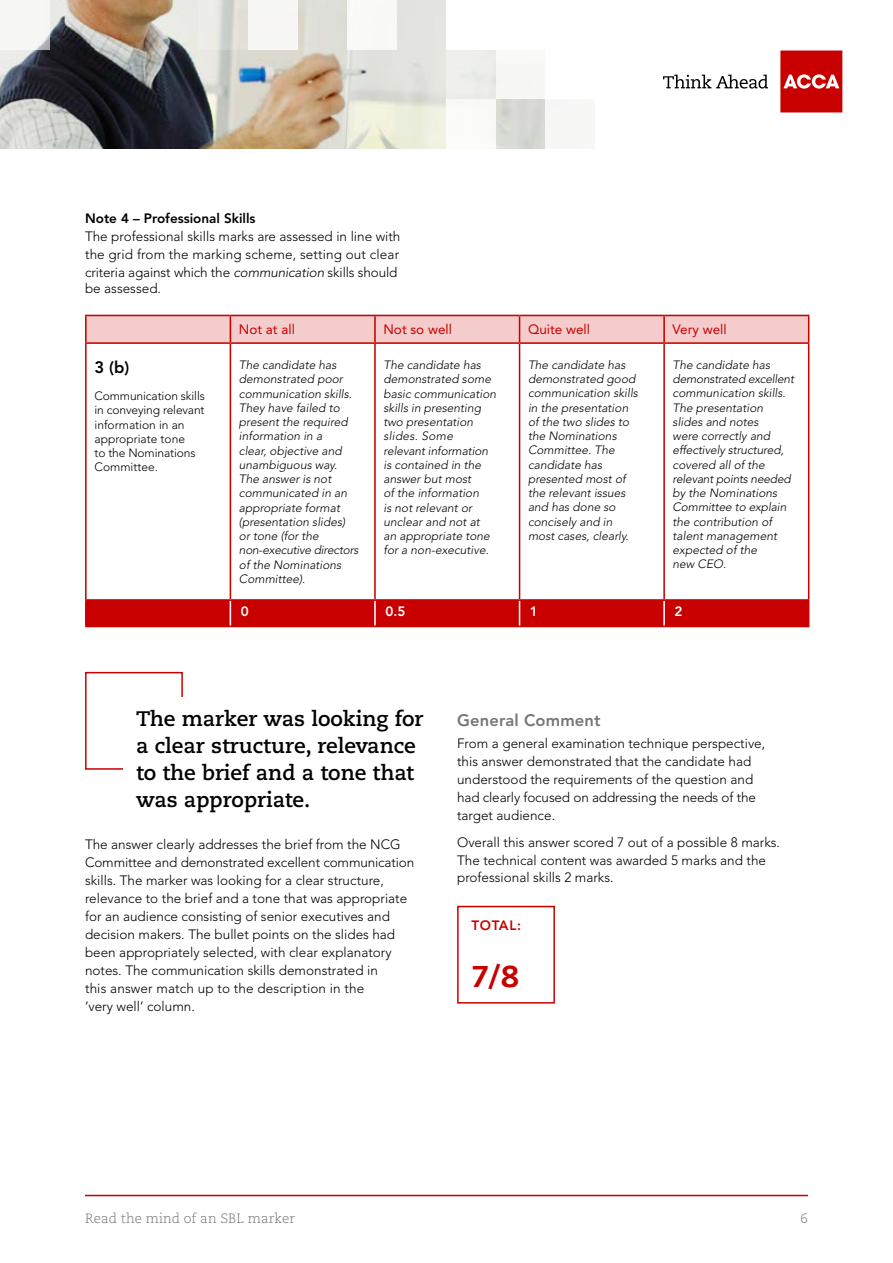
<style>
.page{position:relative;width:893px;height:1263px;background:#fff}
.page>*{position:absolute;margin:0;border:0;box-sizing:border-box;transform-origin:0 0}
.t1{font:800 30px "Caecilia";color:#c80000}
.t2{font:700 21px/27px "Caecilia";color:#000}
.t3{font:800 16.5px "Avenir LT Std";letter-spacing:.01em;color:#747678}
.t4{font:800 16.5px "Avenir LT Std";color:#000}
.t5{font:300 13.5px/18px "Avenir LT Std";color:#000}
.t6{font:13.5px "Avenir LT Std";color:#c80000}
.t7{font:300 13.5px "Caecilia";color:#747678}
.t8{font:800 13.5px "Avenir LT Std";color:#000}
.t9{font:800 13.5px "Avenir LT Std";letter-spacing:.05em;color:#c80000}
.t10{font:800 13.5px "Avenir LT Std";color:#fff}
.t11{font:italic 300 12px/14.2px "Avenir LT Std";color:#000}
.t12{font:300 12px/14.2px "Avenir LT Std";letter-spacing:-.01em;color:#000}
.s1{font-style:italic}
</style>
<div class="page">
<div style="left:0;top:0;width:50px;height:50px;background:#f7f7f5"></div>
<svg style="left:149px;top:0;width:49px;height:50px;background:#cdc7bd"></svg>
<svg style="left:50px;top:0;width:49px;height:50px;background:#978a80"></svg>
<svg style="left:198px;top:0;width:50px;height:50px;background:#e0e1db"></svg>
<div style="left:248px;top:0;width:50px;height:50px;background:#f7f7f4"></div>
<div style="left:298px;top:0;width:49px;height:50px;background:linear-gradient(to right,#deddd4,#ddded9)"></div>
<div style="left:347px;top:0;width:50px;height:50px;background:#f9f9f8"></div>
<div style="left:397px;top:0;width:49px;height:50px;background:#e3e4df"></div>
<svg style="left:99px;top:50px;width:50px;height:49px;background:#505255"></svg>
<svg style="left:99px;top:0;width:50px;height:50px;background:#aa8360"></svg>
<svg style="left:0;top:50px;width:50px;height:49px;background:#5d606a"></svg>
<svg style="left:149px;top:50px;width:49px;height:49px;background:#464a52"></svg>
<div style="left:50px;top:50px;width:49px;height:49px;background:linear-gradient(to right,#1e1d24,#111015)"></div>
<svg style="left:198px;top:50px;width:50px;height:49px;background:#c5cbc8"></svg>
<svg style="left:248px;top:50px;width:50px;height:49px;background:#c2bfb7"></svg>
<svg style="left:298px;top:50px;width:49px;height:49px;background:#c6a789"></svg>
<div style="left:347px;top:50px;width:50px;height:49px;background:linear-gradient(to right,#d9dbd6,#e0e0da)"></div>
<div style="left:397px;top:50px;width:49px;height:49px;background:#e3e4de"></div>
<div style="left:446px;top:50px;width:50px;height:49px;background:#eeeeeb"></div>
<div style="left:496px;top:50px;width:50px;height:49px;background:#f7f7f6"></div>
<svg style="left:99px;top:99px;width:50px;height:50px;background:#14161c"></svg>
<svg style="left:0;top:99px;width:50px;height:50px;background:#cfd0cb"></svg>
<svg style="left:149px;top:99px;width:49px;height:50px;background:#1f212d"></svg>
<svg style="left:50px;top:99px;width:49px;height:50px;background:#868988"></svg>
<svg style="left:198px;top:99px;width:50px;height:50px;background:#a39d90"></svg>
<svg style="left:248px;top:99px;width:50px;height:50px;background:#caad86"></svg>
<svg style="left:298px;top:99px;width:49px;height:50px;background:#c5ab8c"></svg>
<svg style="left:347px;top:99px;width:50px;height:50px;background:#ebebd8"></svg>
<div style="left:397px;top:99px;width:49px;height:50px;background:linear-gradient(to bottom,#e6e8da,#f0f2de)"></div>
<div style="left:496px;top:99px;width:50px;height:50px;background:#d6d8d3"></div>
<div style="left:546px;top:99px;width:49px;height:50px;background:#f7f7f6"></div>
<svg style="left:780px;top:50px;width:63px;height:63px;background:#cf2121"></svg>
<svg style="left:663px;top:75px;width:105px;height:14px"></svg>
<hr style="left:85px;top:1195px;width:723px;height:1px;background:#c80000">
<div style="left:85px;top:672px;width:98px;height:98px;border:2px solid #c80000"></div>
<div style="left:123px;top:697px;width:311px;height:124px;background:#fff"></div>
<div style="left:457px;top:906px;width:98px;height:97px;border:2px solid #c80000"></div>
<hr style="left:85px;top:315px;width:145px;height:1px;background:#c80000">
<hr style="left:85px;top:316px;width:2px;height:26px;background:#c80000">
<svg style="left:86px;top:315px;width:723px;height:27px;background:#f1c0c0"></svg>
<hr style="left:85px;top:342px;width:145px;height:2px;background:#c80000">
<hr style="left:85px;top:344px;width:2px;height:255px;background:#c80000">
<hr style="left:230px;top:342px;width:145px;height:2px;background:#c80000">
<hr style="left:230px;top:344px;width:1px;height:255px;background:#c80000">
<hr style="left:375px;top:342px;width:145px;height:2px;background:#c80000">
<hr style="left:374px;top:344px;width:2px;height:255px;background:#c80000">
<hr style="left:520px;top:342px;width:144px;height:2px;background:#c80000">
<hr style="left:519px;top:344px;width:1px;height:255px;background:#c80000">
<hr style="left:664px;top:342px;width:145px;height:2px;background:#c80000">
<hr style="left:663px;top:344px;width:2px;height:255px;background:#c80000">
<hr style="left:808px;top:344px;width:1px;height:255px;background:#c80000">
<hr style="left:85px;top:599px;width:145px;height:2px;background:#c80000">
<hr style="left:230px;top:599px;width:145px;height:2px;background:#c80000">
<hr style="left:375px;top:599px;width:145px;height:2px;background:#c80000">
<hr style="left:520px;top:599px;width:144px;height:2px;background:#c80000">
<hr style="left:664px;top:599px;width:145px;height:2px;background:#c80000">
<hr style="left:85px;top:626px;width:145px;height:1px;background:#c80000">
<hr style="left:230px;top:626px;width:145px;height:1px;background:#c80000">
<hr style="left:375px;top:626px;width:145px;height:1px;background:#c80000">
<hr style="left:520px;top:626px;width:144px;height:1px;background:#c80000">
<hr style="left:664px;top:626px;width:145px;height:1px;background:#c80000">
<hr style="left:85px;top:601px;width:2px;height:25px;background:#c80000">
<div style="left:87px;top:600px;width:722px;height:26px;background:#c80000"></div>
<p class="t8" style="left:85px;top:210px;width:172px">Note 4 – Professional Skills</p>
<p class="t5" style="left:85px;top:227px;width:317px;text-align:justify">The professional skills marks are assessed in line with the grid from the marking scheme, setting out clear criteria against which the <span class="s1">communication</span> skills should</p>
<p class="t5" style="left:85px;top:280px;width:78px">be assessed.</p>
<p class="t6" style="left:239px;top:322px;width:58px">Not at all</p>
<p class="t6" style="left:383px;top:322px;width:70px">Not so well</p>
<p class="t6" style="left:528px;top:322px;width:64px">Quite well</p>
<p class="t6" style="left:673px;top:322px;width:56px">Very well</p>
<h3 class="t4" style="left:95px;top:358px;width:36px">3 (b)</h3>
<p class="t12" style="left:95px;top:389px;width:112px">Communication skills in conveying relevant information in an appropriate tone<br>to the Nominations<br>Committee.</p>
<p class="t11" style="left:239px;top:358px;width:121px">The candidate has demonstrated poor communication skills.<br>They have failed to present the required information in a<br>clear, objective and unambiguous way.<br>The answer is not communicated in an appropriate format (presentation slides) or tone (for the non-executive directors of the Nominations<br>Committee).</p>
<p class="t11" style="left:383px;top:358px;width:114px">The candidate has demonstrated some basic communication skills in presenting two presentation slides. Some relevant information is contained in the answer but most<br>of the information<br>is not relevant or unclear and not at<br>an appropriate tone for a non‑executive.</p>
<p class="t11" style="left:528px;top:358px;width:112px">The candidate has demonstrated good communication skills in the presentation of the two slides to the Nominations<br>Committee. The candidate has presented most of the relevant issues and has done so concisely and in most cases, clearly.</p>
<p class="t11" style="left:673px;top:358px;width:123px">The candidate has demonstrated excellent communication skills.<br>The presentation slides and notes<br>were correctly and effectively structured, covered all of the relevant points needed by the Nominations<br>Committee to explain the contribution of talent management expected of the<br>new CEO.</p>
<p class="t10" style="left:241px;top:604px;width:9px">0</p>
<p class="t10" style="left:385px;top:604px;width:21px">0.5</p>
<p class="t10" style="left:530px;top:604px;width:9px">1</p>
<p class="t10" style="left:675px;top:604px;width:9px">2</p>
<h2 class="t2" style="left:136px;top:706px;width:289px">The marker was looking for a clear structure, relevance to the brief and a tone that was appropriate.</h2>
<p class="t5" style="left:85px;top:835px;width:331px">The answer clearly addresses the brief from the NCG Committee and demonstrated excellent communication skills. The marker was looking for a clear structure, relevance to the brief and a tone that was appropriate for an audience consisting of senior executives and decision makers. The bullet points on the slides had been appropriately selected, with clear explanatory notes. The communication skills demonstrated in<br>this answer match up to the description in the<br>‘very well’ column.</p>
<h3 class="t3" style="left:457px;top:710px;width:145px">General Comment</h3>
<p class="t5" style="left:457px;top:734px;width:310px">From a general examination technique perspective, this answer demonstrated that the candidate had understood the requirements of the question and had clearly focused on addressing the needs of the target audience.</p>
<p class="t5" style="left:457px;top:833px;width:324px">Overall this answer scored 7 out of a possible 8 marks.<br>The technical content was awarded 5 marks and the professional skills 2 marks.</p>
<p class="t9" style="left:471px;top:917px;width:51px">TOTAL:</p>
<h1 class="t1" style="left:471px;top:958px;width:49px">7/8</h1>
<p class="t7" style="left:85px;top:1210px;width:212px">Read the mind of an SBL marker</p>
<p class="t7" style="left:800px;top:1210px;width:9px">6</p>
</div>
